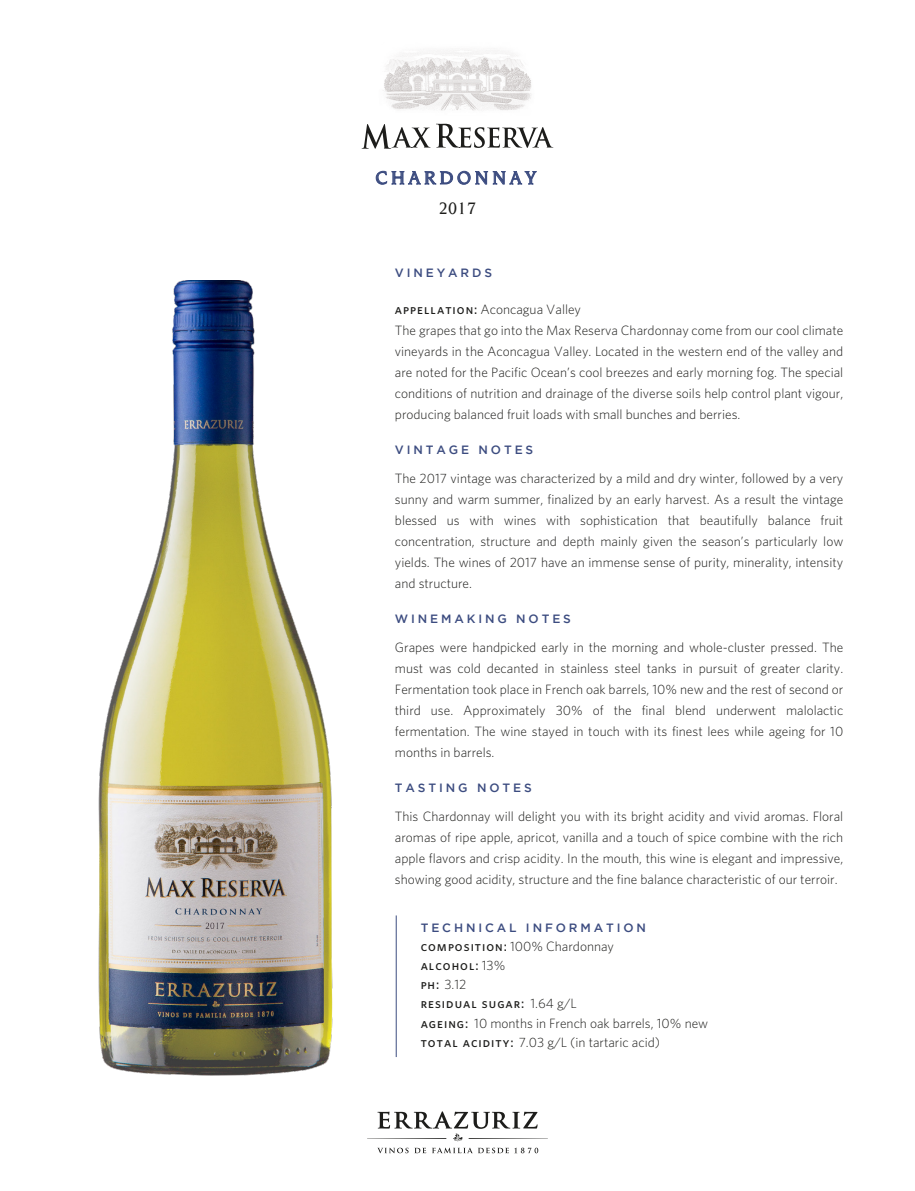
<style>
.page{position:relative;width:915px;height:1191px;background:#fff}
.page>*{position:absolute;margin:0;border:0;box-sizing:border-box;transform-origin:0 0}
.t1{font:500 19.5px "Novarese";letter-spacing:.18em;color:#3c4c80}
.t2{font:500 18px "Novarese";color:#1d1d1b}
.t3{font:300 13.5px/21px "Whitney";color:#1d1d1b;text-align:justify}
.t4{font:13.5px "Whitney Medium SC";letter-spacing:.075em;color:#1d1d1b}
.t5{font:500 12px "Gotham";letter-spacing:.24em;color:#3c4c80}
.s1{font-family:"Whitney Medium SC";font-weight:400}
.s2{font-family:"Whitney";font-weight:300}
</style>
<div class="page">
<svg style="left:376px;top:171px;width:160px;height:14px"></svg>
<hr style="left:396px;top:915px;width:1px;height:142px;background:#3c4c80">
<hr style="left:367px;top:1138px;width:79px;height:1px;background:#1d1d1b">
<hr style="left:468px;top:1138px;width:79px;height:1px;background:#1d1d1b">
<svg style="left:377px;top:1111px;width:160px;height:30px"></svg>
<svg style="left:377px;top:1147px;width:31px;height:6px"></svg>
<svg style="left:414px;top:1147px;width:12px;height:6px"></svg>
<svg style="left:432px;top:1147px;width:106px;height:6px"></svg>
<img style="left:98px;top:280px;width:235px;height:796px">
<img style="left:383px;top:50px;width:148px;height:61px">
<img style="left:402px;top:58px;width:116px;height:13px">
<img style="left:408px;top:66px;width:98px;height:26px">
<svg style="left:361px;top:124px;width:192px;height:25px"></svg>
<h1 class="t1" style="left:375px;top:167px;width:162px">CHARDONNAY</h1>
<h2 class="t2" style="left:439px;top:198px;width:38px">2017</h2>
<p class="t5" style="left:395px;top:266px;width:99px">VINEYARDS</p>
<p class="t3" style="left:395px;top:298px;width:450px;text-align:left"><span class="s1">appellation:</span> Aconcagua Valley<br>The grapes that go into the Max Reserva Chardonnay come from our cool climate vineyards in the Aconcagua Valley. Located in the western end of the valley and are noted for the Pacific Ocean’s cool breezes and early morning fog. The special conditions of nutrition and drainage of the diverse soils help control plant vigour, producing balanced fruit loads with small bunches and berries.</p>
<p class="t5" style="left:395px;top:443px;width:140px">VINTAGE NOTES</p>
<p class="t3" style="left:395px;top:467px;width:450px">The 2017 vintage was characterized by a mild and dry winter, followed by a very sunny and warm summer, finalized by an early harvest. As a result the vintage blessed us with wines with sophistication that beautifully balance fruit concentration, structure and depth mainly given the season’s particularly low yields. The wines of 2017 have an immense sense of purity, minerality, intensity and structure.</p>
<p class="t5" style="left:395px;top:612px;width:177px">WINEMAKING NOTES</p>
<p class="t3" style="left:395px;top:636px;width:450px">Grapes were handpicked early in the morning and whole-cluster pressed. The must was cold decanted in stainless steel tanks in pursuit of greater clarity.<br>Fermentation took place in French oak barrels, 10% new and the rest of second or third use. Approximately 30% of the final blend underwent malolactic fermentation. The wine stayed in touch with its finest lees while ageing for 10 months in barrels.</p>
<p class="t5" style="left:395px;top:781px;width:138px">TASTING NOTES</p>
<p class="t3" style="left:395px;top:805px;width:450px">This Chardonnay will delight you with its bright acidity and vivid aromas. Floral aromas of ripe apple, apricot, vanilla and a touch of spice combine with the rich apple flavors and crisp acidity. In the mouth, this wine is elegant and impressive, showing good acidity, structure and the fine balance characteristic of our terroir.</p>
<p class="t5" style="left:420px;top:920px;width:227px">TECHNICAL INFORMATION</p>
<p class="t3" style="left:420px;top:935px;width:195px"><span class="s1">composition:</span> 100% Chardonnay</p>
<p class="t4" style="left:420px;top:957px;width:86px">alcohol: <span class="s2">13%</span></p>
<p class="t3" style="left:420px;top:973px;width:47px"><span class="s1">ph:</span> 3.12</p>
<p class="t4" style="left:420px;top:995px;width:158px">residual sugar: <span class="s2">1.64 g/L</span></p>
<p class="t3" style="left:420px;top:1013px;width:289px;line-height:19.2px"><span class="s1">ageing:</span> 10 months in French oak barrels, 10% new <span class="s1">total acidity:</span> 7.03 g/L (in tartaric acid)</p>
</div>
